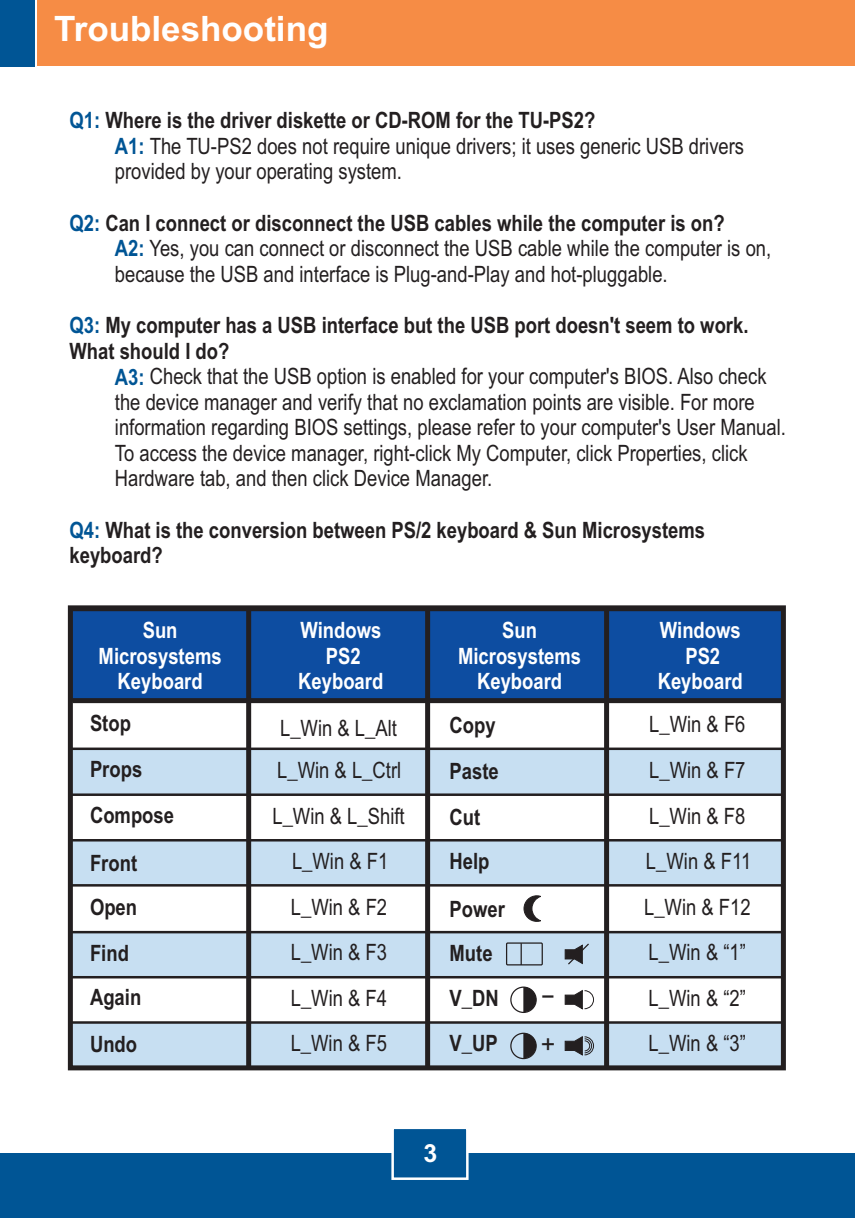
<style>
.page{position:relative;width:855px;height:1218px;background:#fff}
.page>*{position:absolute;margin:0;border:0;box-sizing:border-box;transform-origin:0 0}
.t1{font:700 35px "Arial";color:#fff}
.t2{font:25px/49.8px "Arial";color:#231f20;scale:1.64 1}
.t3{font:700 25px "Arial";color:#fff}
.t4{font:22.5px/45.5px "Arial Narrow";color:#231f20}
.t5{font:700 22.5px "Arial Narrow";color:#231f20}
.t6{font:700 22.5px/25.8px "Arial Narrow";color:#fff;text-align:center}
.s1{font-weight:700;color:#005595}
.s2{font-weight:700}
.s3{color:#005595}
</style>
<div class="page">
<div style="left:0;top:1153px;width:855px;height:65px;background:#005595"></div>
<div style="left:37px;top:0;width:818px;height:66px;background:#f68c45"></div>
<div style="left:0;top:0;width:34px;height:66px;background:#005595"></div>
<svg style="left:391px;top:1129px;width:78px;height:51px"></svg>
<svg style="left:74px;top:837px;width:706px;height:50px;background:#b9cddd"></svg>
<svg style="left:74px;top:746px;width:706px;height:51px;background:#b9cddd"></svg>
<div style="left:74px;top:611px;width:706px;height:87px;background:#0d4da1"></div>
<div style="left:246px;top:608px;width:5px;height:459px;background:#231f20"></div>
<div style="left:72px;top:698px;width:711px;height:5px;background:#231f20"></div>
<div style="left:425px;top:608px;width:5px;height:459px;background:#231f20"></div>
<div style="left:604px;top:606px;width:5px;height:461px;background:#231f20"></div>
<div style="left:68px;top:605px;width:718px;height:465px;border:5px solid #231f20"></div>
<svg style="left:523px;top:895px;width:18px;height:27px"></svg>
<div style="left:510px;top:986px;width:27px;height:27px;border:1px solid #231f20;border-radius:50%"></div>
<svg style="left:523px;top:987px;width:13px;height:25px"></svg>
<svg style="left:68px;top:929px;width:718px;height:50px;background:#b1c4d4"></svg>
<svg style="left:565px;top:989px;width:29px;height:20px"></svg>
<svg style="left:67px;top:1020px;width:719px;height:50px;background:#a9bbca"></svg>
<h1 class="t1" style="left:54px;top:16px;width:276px">Troubleshooting</h1>
<p class="t4" style="left:115px;top:109px;width:631px;line-height:25.8px;text-indent:-45px"><span class="s1">Q1:</span> <span class="s2">Where is the driver diskette or CD-ROM for the TU-PS2?<br></span><span class="s1">A1:</span> The TU-PS2 does not require unique drivers; it uses generic USB drivers</p>
<p class="t4" style="left:115px;top:151px;width:289px">provided by your operating system.</p>
<p class="t4" style="left:115px;top:212px;width:658px;line-height:25.8px;text-indent:-45px"><span class="s1">Q2:</span> <span class="s2">Can I connect or disconnect the USB cables while the computer is on?<br></span><span class="s1">A2:</span> Yes, you can connect or disconnect the USB cable while the computer is on,</p>
<p class="t4" style="left:115px;top:253px;width:554px">because the USB and interface is Plug-and-Play and hot-pluggable.</p>
<p class="t5" style="left:70px;top:317px;width:681px"><span class="s3">Q3:</span> My computer has a USB interface but the USB port doesn't seem to work.</p>
<p class="t4" style="left:115px;top:356px;width:653px"><span class="s1">A3:</span> Check that the USB option is enabled for your computer's BIOS. Also check</p>
<p class="t5" style="left:70px;top:343px;width:161px">What should I do?</p>
<p class="t4" style="left:115px;top:391px;width:673px;line-height:25.5px">the device manager and verify that no exclamation points are visible. For more information regarding BIOS settings, please refer to your computer's User Manual.<br>To access the device manager, right-click My Computer, click Properties, click Hardware tab, and then click Device Manager.</p>
<p class="t5" style="left:70px;top:521px;width:637px"><span class="s3">Q4:</span> What is the conversion between PS/2 keyboard &amp; Sun Microsystems</p>
<p class="t5" style="left:70px;top:547px;width:95px">keyboard?</p>
<p class="t6" style="left:99px;top:619px;width:125px">Sun<br>Microsystems<br>Keyboard</p>
<p class="t6" style="left:458px;top:619px;width:125px">Sun<br>Microsystems<br>Keyboard</p>
<p class="t6" style="left:298px;top:619px;width:87px">Windows<br>PS2<br>Keyboard</p>
<p class="t6" style="left:658px;top:619px;width:87px">Windows<br>PS2<br>Keyboard</p>
<p class="t5" style="left:90px;top:715px;width:42px">Stop</p>
<p class="t5" style="left:450px;top:717px;width:48px">Copy</p>
<p class="t5" style="left:90px;top:761px;width:54px">Props</p>
<p class="t5" style="left:450px;top:763px;width:51px">Paste</p>
<p class="t5" style="left:90px;top:806px;width:86px">Compose</p>
<p class="t5" style="left:450px;top:808px;width:32px">Cut</p>
<p class="t5" style="left:90px;top:854px;width:49px">Front</p>
<p class="t5" style="left:450px;top:852px;width:41px">Help</p>
<p class="t5" style="left:90px;top:898px;width:49px">Open</p>
<p class="t5" style="left:450px;top:900px;width:57px">Power</p>
<p class="t5" style="left:90px;top:945px;width:40px">Find</p>
<p class="t5" style="left:450px;top:945px;width:45px">Mute</p>
<p class="t5" style="left:90px;top:988px;width:53px">Again</p>
<p class="t5" style="left:450px;top:989px;width:51px">V_DN</p>
<p class="t5" style="left:90px;top:1036px;width:49px">Undo</p>
<p class="t5" style="left:450px;top:1034px;width:50px">V_UP</p>
<p class="t4" style="left:280px;top:707px;width:118px">L_Win &amp; L_Alt</p>
<p class="t4" style="left:272px;top:749px;width:134px;text-align:center">L_Win &amp; L_Ctrl<br>L_Win &amp; L_Shift<br>L_Win &amp; F1<br>L_Win &amp; F2<br>L_Win &amp; F3<br>L_Win &amp; F4<br>L_Win &amp; F5</p>
<p class="t3" style="left:424px;top:1143px;width:15px">3</p>
<p class="t2" style="left:541px;top:972px;width:10px">- +</p>
<p class="t4" style="left:644px;top:703px;width:109px">L_Win &amp; F6<br>L_Win &amp; F7<br>L_Win &amp; F8<br>L_Win &amp; F11<br>L_Win &amp; F12<br>L_Win &amp; “1”<br>L_Win &amp; “2”<br>L_Win &amp; “3”</p>
</div>
